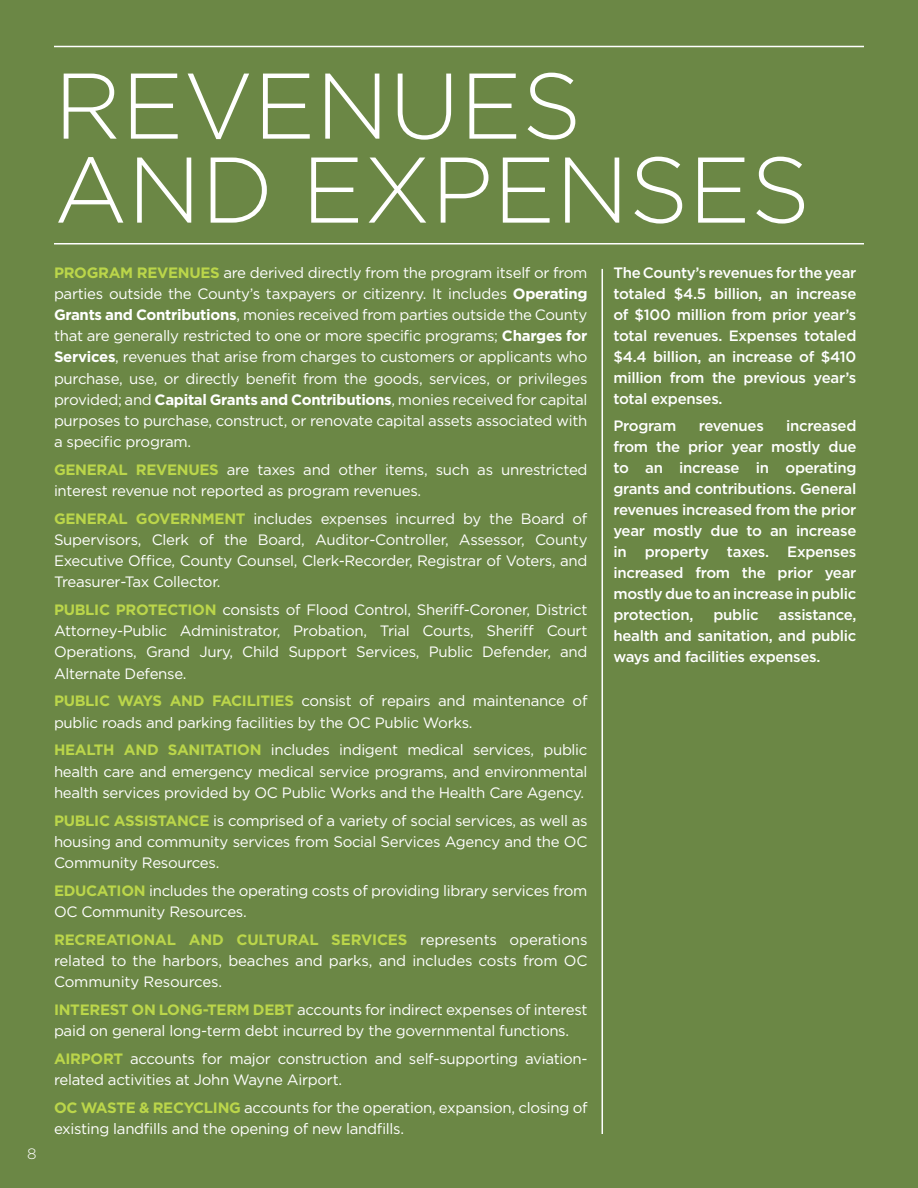
<style>
.page{position:relative;width:918px;height:1188px;background:#6b8745}
.page>*{position:absolute;margin:0;border:0;box-sizing:border-box;transform-origin:0 0}
.t1{font:300 93px/84px "Gotham";color:#fff}
.t2{font:15px/21.1px "Gotham";letter-spacing:-.02em;color:#fff;text-align:justify}
.t3{font:500 15px/21px "Gotham";letter-spacing:-.02em;color:#fff;text-align:justify}
.t4{font:300 15px "Gotham";color:#fff}
.s1{font-weight:700;color:#bbd64a}
.s2{font-weight:700}
</style>
<div class="page">
<hr style="left:54px;top:46px;width:810px;height:1px;background:#fff">
<hr style="left:54px;top:243px;width:810px;height:1px;background:#fff">
<hr style="left:602px;top:269px;width:1px;height:865px;background:#fff">
<p class="t4" style="left:27px;top:1145px;width:11px">8</p>
<h1 class="t1" style="left:54px;top:61px;width:758px">REVENUES<br>AND EXPENSES</h1>
<p class="t2" style="left:54px;top:262px;width:535px"><span class="s1">PROGRAM REVENUES</span> are derived directly from the program itself or from parties outside the County’s taxpayers or citizenry. It includes <span class="s2">Operating Grants and Contributions</span>, monies received from parties outside the County that are generally restricted to one or more specific programs; <span class="s2">Charges for Services</span>, revenues that arise from charges to customers or applicants who purchase, use, or directly benefit from the goods, services, or privileges provided; and <span class="s2">Capital Grants and Contributions</span>, monies received for capital purposes to purchase, construct, or renovate capital assets associated with a specific program.</p>
<p class="t2" style="left:54px;top:459px;width:535px"><span class="s1">GENERAL REVENUES</span> are taxes and other items, such as unrestricted interest revenue not reported as program revenues.</p>
<p class="t2" style="left:54px;top:508px;width:535px"><span class="s1">GENERAL GOVERNMENT</span> includes expenses incurred by the Board of Supervisors, Clerk of the Board, Auditor-Controller, Assessor, County Executive Office, County Counsel, Clerk-Recorder, Registrar of Voters, and Treasurer-Tax Collector.</p>
<p class="t2" style="left:54px;top:599px;width:535px"><span class="s1">PUBLIC PROTECTION</span> consists of Flood Control, Sheriff-Coroner, District Attorney-Public Administrator, Probation, Trial Courts, Sheriff Court Operations, Grand Jury, Child Support Services, Public Defender, and Alternate Defense.</p>
<p class="t2" style="left:54px;top:690px;width:535px"><span class="s1">PUBLIC WAYS AND FACILITIES</span> consist of repairs and maintenance of public roads and parking facilities by the OC Public Works.</p>
<p class="t2" style="left:54px;top:739px;width:535px"><span class="s1">HEALTH AND SANITATION</span> includes indigent medical services, public health care and emergency medical service programs, and environmental health services provided by OC Public Works and the Health Care Agency.</p>
<p class="t2" style="left:54px;top:809px;width:535px"><span class="s1">PUBLIC ASSISTANCE</span> is comprised of a variety of social services, as well as housing and community services from Social Services Agency and the OC Community Resources.</p>
<p class="t2" style="left:54px;top:880px;width:535px"><span class="s1">EDUCATION</span> includes the operating costs of providing library services from<br>OC Community Resources.</p>
<p class="t2" style="left:54px;top:929px;width:535px"><span class="s1">RECREATIONAL AND CULTURAL SERVICES</span> represents operations related to the harbors, beaches and parks, and includes costs from OC Community Resources.</p>
<p class="t2" style="left:54px;top:999px;width:535px"><span class="s1">INTEREST ON LONG-TERM DEBT</span> accounts for indirect expenses of interest paid on general long-term debt incurred by the governmental functions.</p>
<p class="t2" style="left:54px;top:1048px;width:535px"><span class="s1">AIRPORT</span> accounts for major construction and self-supporting aviation&shy;related activities at John Wayne Airport.</p>
<p class="t2" style="left:54px;top:1097px;width:535px"><span class="s1">OC WASTE &amp; RECYCLING</span> accounts for the operation, expansion, closing of existing landfills and the opening of new landfills.</p>
<p class="t3" style="left:613px;top:262px;width:244px">The County’s revenues for the year totaled $4.5 billion, an increase of $100 million from prior year’s total revenues. Expenses totaled $4.4 billion, an increase of $410 million from the previous year’s total expenses.</p>
<p class="t3" style="left:613px;top:415px;width:64px">Program</p>
<p class="t3" style="left:699px;top:415px;width:67px">revenues</p>
<p class="t3" style="left:613px;top:415px;width:245px;text-indent:173px">increased from the prior year mostly due to an increase in operating grants and contributions. General revenues increased from the prior year mostly due to an increase in property taxes.</p>
<p class="t3" style="left:613px;top:541px;width:245px;text-indent:174px">Expenses increased from the prior year mostly due to an increase in public protection,</p>
<p class="t3" style="left:713px;top:604px;width:47px">public</p>
<p class="t3" style="left:613px;top:604px;width:245px;text-indent:165px">assistance, health and sanitation, and public ways and facilities expenses.</p>
</div>
